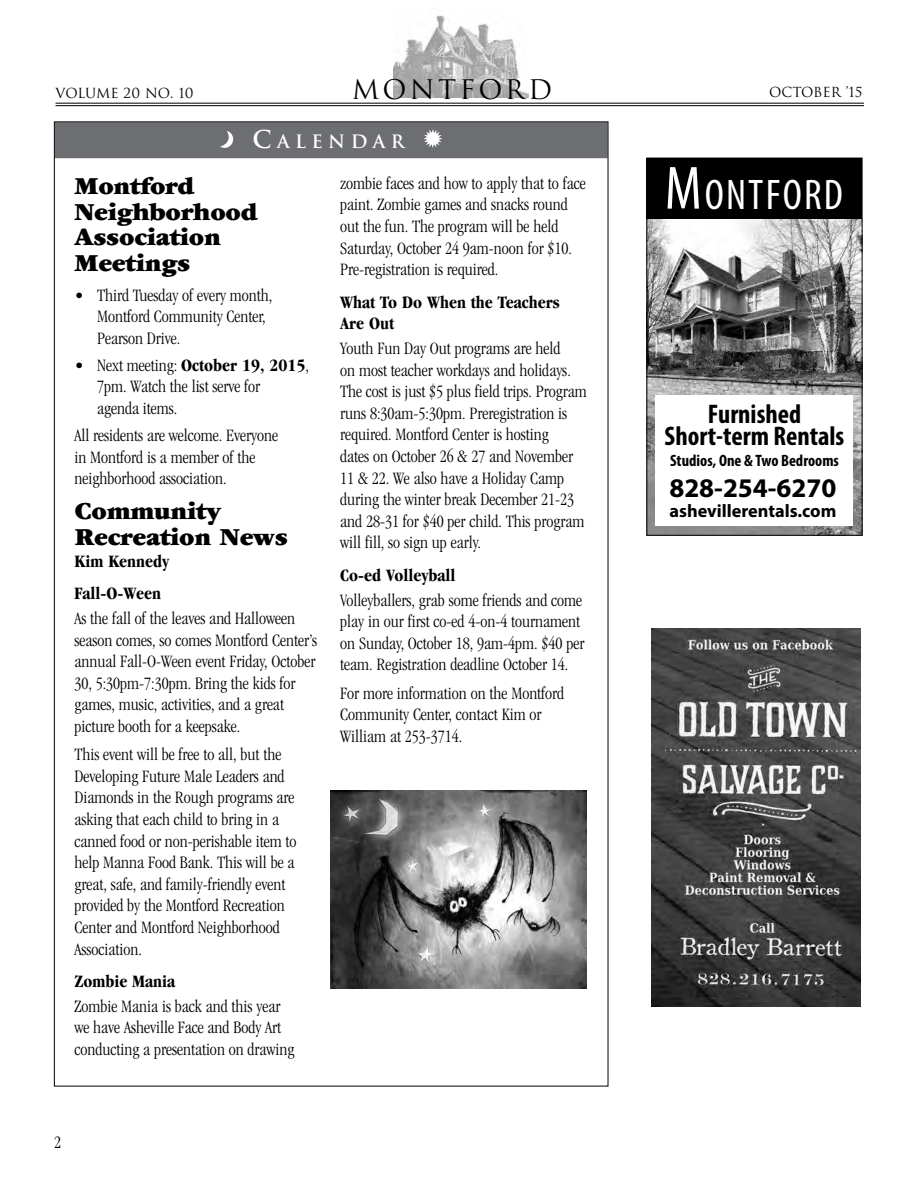
<style>
.page{position:relative;width:918px;height:1188px;background:#fff}
.page>*{position:absolute;margin:0;border:0;box-sizing:border-box;transform-origin:0 0}
.t1{font:condensed 43.05px "Myriad Pro";letter-spacing:.05em;color:#fff}
.t2{font:700 condensed 27px/21.9px "Myriad Pro";color:#000;text-align:center}
.t3{font:700 27px "Myriad Pro";color:#000}
.t4{font:26.25px "Trajan";letter-spacing:.125em;color:#000}
.t5{font:900 25.5px/25.5px "Garamond";letter-spacing:-.01em;color:#000}
.t6{font:700 18.15px "Myriad Pro";color:#000}
.t7{font:300 condensed 18px/21.6px "Garamond";color:#000}
.t8{font:700 condensed 18px/32.7px "Garamond";color:#000}
.t9{font:700 18px "Trajan";letter-spacing:.3em;color:#fff}
.t10{font:700 condensed 16.5px "Myriad Pro";color:#000}
.t11{font:13.5px "Trajan";color:#000}
.s1{font-size:24px}
.s2{font-weight:700}
.s3{font-size:61.5px}
</style>
<div class="page">
<img style="left:393px;top:15px;width:135px;height:83px">
<hr style="left:55px;top:103px;width:809px;height:1px;background:#000">
<hr style="left:55px;top:105px;width:809px;height:1px;background:#000">
<div style="left:55px;top:122px;width:553px;height:36px;background:#6d6e71"></div>
<svg style="left:220px;top:131px;width:14px;height:17px"></svg>
<svg style="left:423px;top:129px;width:19px;height:19px"></svg>
<img style="left:651px;top:629px;width:209px;height:378px">
<img style="left:648px;top:219px;width:212px;height:315px">
<div style="left:646px;top:158px;width:216px;height:61px;background:#000"></div>
<div style="left:655px;top:395px;width:198px;height:131px;background:#fff"></div>
<div style="left:646px;top:158px;width:216px;height:378px;border:1px solid #000"></div>
<img style="left:330px;top:791px;width:257px;height:197px">
<p class="t11" style="left:55px;top:85px;width:140px">VOLUME 20 NO. 10</p>
<h3 class="t4" style="left:352px;top:74px;width:202px">MONTFORD</h3>
<p class="t11" style="left:769px;top:84px;width:95px">OCTOBER ’15</p>
<p class="t9" style="left:253px;top:130px;width:153px"><span class="s1">C</span>ALENDAR</p>
<h3 class="t5" style="left:74px;top:174px;width:184px">Montford<br>Neighborhood<br>Association<br>Meetings</h3>
<p class="t7" style="left:97px;top:284px;width:177px;text-indent:-22px">• Third Tuesday of every month,<br>Montford Community Center,<br>Pearson Drive.</p>
<p class="t7" style="left:97px;top:354px;width:214px;text-indent:-22px">• Next meeting: <span class="s2">October 19, 2015</span>,<br>7pm. Watch the list serve for<br>agenda items.</p>
<p class="t7" style="left:74px;top:425px;width:205px">All residents are welcome. Everyone in Montford is a member of the neighborhood association.</p>
<h3 class="t5" style="left:74px;top:499px;width:215px">Community<br>Recreation News</h3>
<p class="t8" style="left:74px;top:544px;width:96px">Kim Kennedy<br>Fall-O-Ween</p>
<p class="t7" style="left:74px;top:608px;width:244px">As the fall of the leaves and Halloween season comes, so comes Montford Center’s annual Fall-O-Ween event Friday, October 30, 5:30pm-7:30pm. Bring the kids for games, music, activities, and a great picture booth for a keepsake.</p>
<p class="t7" style="left:74px;top:744px;width:224px">This event will be free to all, but the Developing Future Male Leaders and Diamonds in the Rough programs are asking that each child to bring in a canned food or non-perishable item to help Manna Food Bank. This will be a great, safe, and family-friendly event provided by the Montford Recreation Center and Montford Neighborhood Association.</p>
<p class="t8" style="left:74px;top:965px;width:102px">Zombie Mania</p>
<p class="t7" style="left:74px;top:995px;width:222px">Zombie Mania is back and this year we have Asheville Face and Body Art conducting a presentation on drawing</p>
<h1 class="t1" style="left:665px;top:168px;width:180px"><span class="s3">M</span>ONTFORD</h1>
<p class="t7" style="left:340px;top:172px;width:247px">zombie faces and how to apply that to face paint. Zombie games and snacks round out the fun. The program will be held Saturday, October 24 9am-noon for $10.<br>Pre-registration is required.</p>
<p class="t8" style="left:340px;top:291px;width:221px;line-height:21.6px">What To Do When the Teachers<br>Are Out</p>
<p class="t7" style="left:340px;top:338px;width:248px">Youth Fun Day Out programs are held<br>on most teacher workdays and holidays.<br>The cost is just $5 plus field trips. Program runs 8:30am-5:30pm. Preregistration is required. Montford Center is hosting<br>dates on October 26 &amp; 27 and November 11 &amp; 22. We also have a Holiday Camp during the winter break December 21-23 and 28-31 for $40 per child. This program will fill, so sign up early.</p>
<p class="t8" style="left:340px;top:559px;width:117px">Co-ed Volleyball</p>
<p class="t7" style="left:340px;top:589px;width:246px">Volleyballers, grab some friends and come play in our first co-ed 4-on-4 tournament on Sunday, October 18, 9am-4pm. $40 per team. Registration deadline October 14.</p>
<p class="t7" style="left:340px;top:682px;width:226px">For more information on the Montford<br>Community Center, contact Kim or<br>William at 253-3714.</p>
<h2 class="t2" style="left:665px;top:402px;width:181px">Furnished<br>Short-term Rentals</h2>
<p class="t10" style="left:670px;top:451px;width:170px">Studios, One &amp; Two Bedrooms</p>
<h2 class="t3" style="left:669px;top:470px;width:169px">828-254-6270</h2>
<p class="t6" style="left:670px;top:499px;width:168px">ashevillerentals.com</p>
<p class="t7" style="left:54px;top:1131px;width:9px">2</p>
</div>
